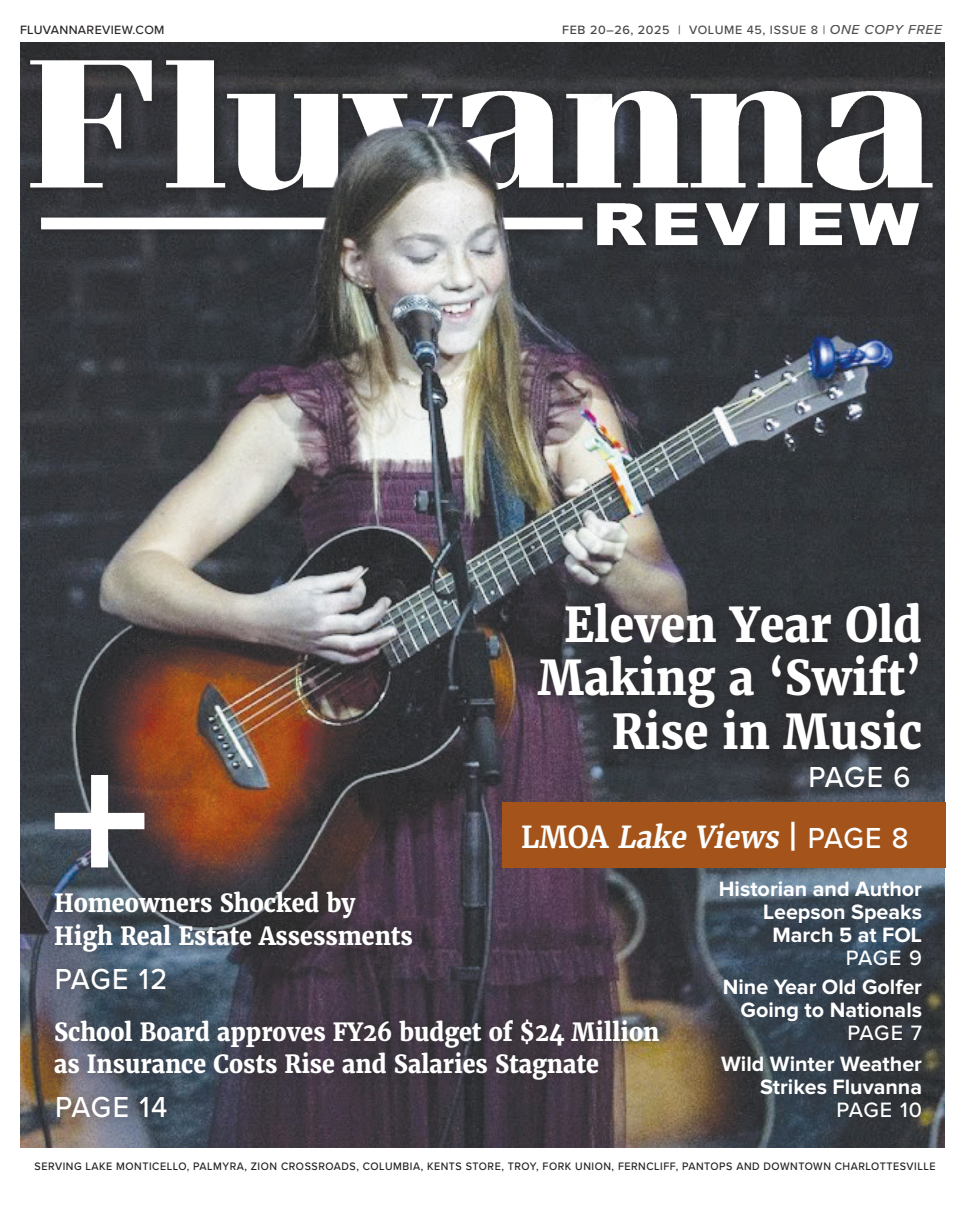
<style>
.page{position:relative;width:968px;height:1215px;background:#fff}
.page>*{position:absolute;margin:0;border:0;box-sizing:border-box;transform-origin:0 0}
.Front_Page_Headline{font:700 173.88px "Myriad Pro";color:#fff}
.t1{font:800 47.75px/53.5px "Merriweather";color:#fff;text-align:right;scale:.93 1}
.t2{font:italic 700 30.12px "Merriweather";color:#fcfefe;scale:.93 1}
.t3{font:500 30px "Proxima Nova";letter-spacing:.015em;color:#fff;scale:.95 1}
.t4{font:800 25px/32.5px "Merriweather";color:#fff;scale:.93 1}
.t5{font:700 21.5px/23px "Proxima Nova";color:#fff;text-align:right}
.t6{font:500 12.5px "Proxima Nova";letter-spacing:.05em;color:#231f20}
.t7{font:500 12.5px "Proxima Nova";letter-spacing:.025em;color:#231f20}
.In_Line_Text_Header{font:500 11.25px "Proxima Nova";letter-spacing:.05em;color:#231f20;scale:.95 1}
.s1{font-style:italic;font-size:13.75px}
.s2{font-style:normal}
.s3{font-family:"Proxima Nova";font-weight:500;font-style:normal;font-size:30px;color:#fff}
.s4{font-weight:500}
</style>
<div class="page">
<img style="left:20px;top:43px;width:924px;height:1105px">
<img style="left:20px;top:42px;width:922px;height:367px">
<div style="left:502px;top:802px;width:443px;height:65px;background:#a4541a"></div>
<div style="left:526px;top:591px;width:408px;height:173px;background:#231f20;opacity:.81"></div>
<div style="left:798px;top:756px;width:124px;height:45px;background:#231f20;opacity:.4"></div>
<div style="left:45px;top:958px;width:133px;height:45px;background:#231f20;opacity:.4"></div>
<div style="left:45px;top:1086px;width:134px;height:45px;background:#231f20;opacity:.4"></div>
<div style="left:45px;top:881px;width:380px;height:84px;background:#231f20;opacity:.4"></div>
<div style="left:44px;top:1009px;width:627px;height:84px;background:#231f20;opacity:.4"></div>
<p class="t7" style="left:20px;top:21px;width:146px">FLUVANNAREVIEW.COM</p>
<p class="t6" style="left:562px;top:21px;width:381px">FEB 20–26, 2025 | VOLUME 45, ISSUE 8 | <span class="s1">ONE COPY FREE</span></p>
<p class="t1" style="left:538px;top:598px;width:414px">Eleven Year Old<br>Making a ‘Swift’<br>Rise in Music</p>
<p class="t3" style="left:808px;top:755px;width:109px">PAGE 6</p>
<p class="Front_Page_Headline" style="left:48px;top:696px;width:105px">+</p>
<p class="t4" style="left:54px;top:887px;width:387px">Homeowners Shocked by<br>High Real Estate Assessments</p>
<p class="t2" style="left:521px;top:818px;width:418px"><span class="s2">L M O A</span> Lake Views <span class="s2">|</span> <span class="s3">P A G E 8</span></p>
<p class="t5" style="left:719px;top:878px;width:205px">Historian and Author<br>Leepson Speaks<br>March 5 at FOL<br><span class="s4">PAGE 9</span></p>
<p class="t5" style="left:722px;top:976px;width:201px">Nine Year Old Golfer<br>Going to Nationals<br><span class="s4">PAGE 7</span></p>
<p class="t5" style="left:721px;top:1053px;width:202px">Wild Winter Weather<br>Strikes Fluvanna<br><span class="s4">PAGE 10</span></p>
<p class="t3" style="left:55px;top:957px;width:120px">PAGE 12</p>
<p class="t4" style="left:54px;top:1015px;width:652px">School Board approves FY26 budget of $24 Million as Insurance Costs Rise and Salaries Stagnate</p>
<p class="t3" style="left:55px;top:1085px;width:119px">PAGE 14</p>
<p class="In_Line_Text_Header" style="left:34px;top:1158px;width:950px">SERVING LAKE MONTICELLO, PALMYRA, ZION CROSSROADS, COLUMBIA, KENTS STORE, TROY, FORK UNION, FERNCLIFF, PANTOPS AND DOWNTOWN CHARLOTTESVILLE</p>
</div>
